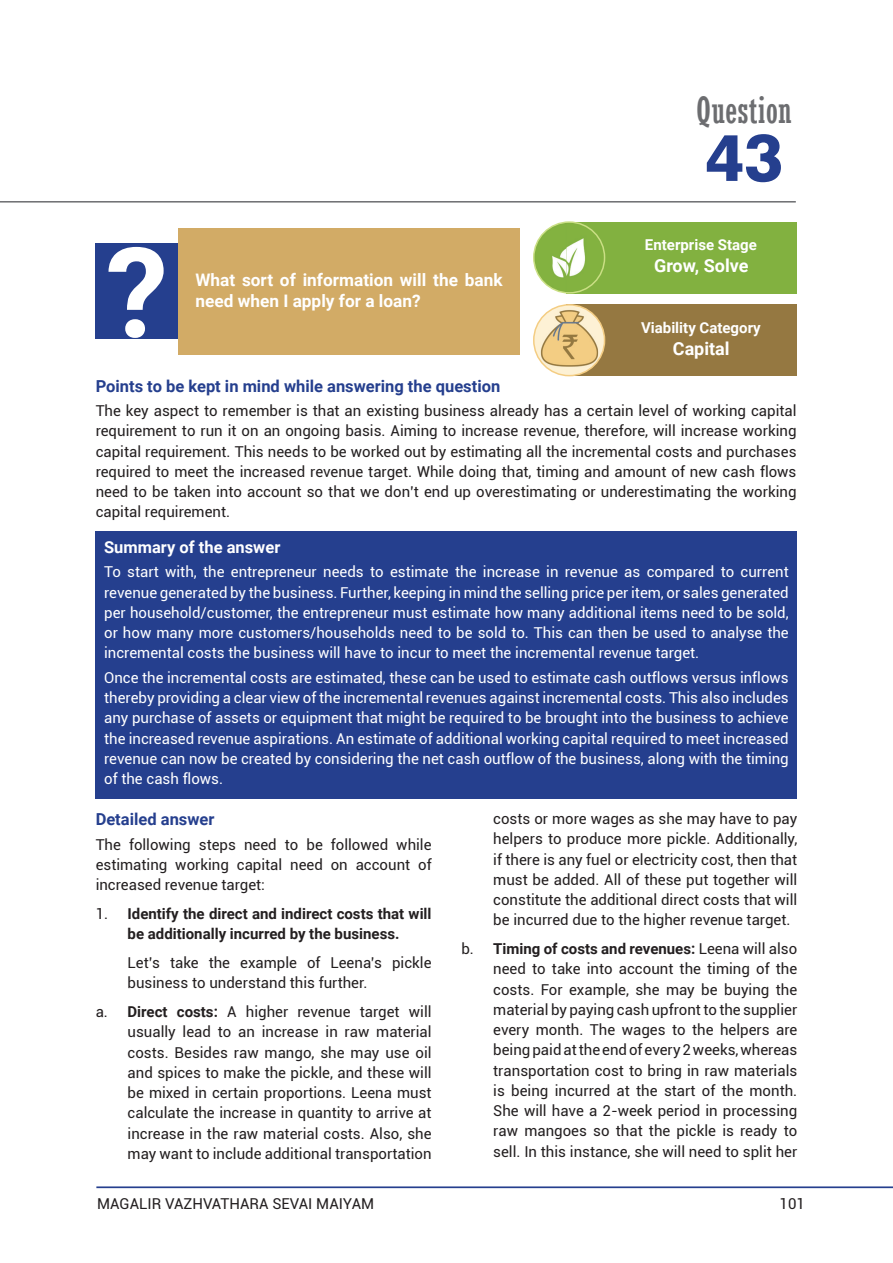
<style>
.page{position:relative;width:893px;height:1263px;background:#fff}
.page>*{position:absolute;margin:0;border:0;box-sizing:border-box;transform-origin:0 0}
.t1{font:700 125.25px "Roboto";color:#fff}
.t2{font:800 66px "Swiss 721 BT";color:#253f8e}
.t3{font:condensed 36px "Rockwell";color:#6c6d70}
.t4{font:700 18px "Roboto";color:#fff}
.t5{font:700 17.25px/20.7px "Roboto";color:#fff}
.t6{font:700 16.5px "Roboto";color:#253f8e}
.t7{font:700 16.5px "Roboto";color:#fff}
.t8{font:15px/20.2px "Roboto";color:#231f20;text-align:justify}
.t9{font:15px/20.2px "Roboto";color:#fff;text-align:justify}
.t10{font:700 15px/20.2px "Roboto";color:#231f20;text-align:center}
.t11{font:700 15px "Roboto";color:#fff}
.s1{font-weight:400}
.s2{font-weight:700}
</style>
<div class="page">
<hr style="left:96px;top:1186px;width:797px;height:2px;background:#253f8e">
<div style="left:96px;top:531px;width:701px;height:268px;background:#253f8e"></div>
<hr style="left:0;top:201px;width:796px;height:2px;background:#6c6d70">
<div style="left:178px;top:228px;width:342px;height:126px;background:#d2ab66"></div>
<div style="left:96px;top:243px;width:82px;height:96px;background:#253f8e"></div>
<div style="left:566px;top:222px;width:231px;height:72px;background:#82b140"></div>
<img style="left:534px;top:224px;width:28px;height:39px">
<img style="left:566px;top:222px;width:39px;height:71px">
<div style="left:533px;top:221px;width:72px;height:73px;border:2px solid #cadf84;border-radius:50%"></div>
<div style="left:566px;top:305px;width:231px;height:71px;background:#957841"></div>
<svg style="left:534px;top:305px;width:71px;height:71px"></svg>
<img style="left:540px;top:307px;width:58px;height:60px">
<div style="left:533px;top:304px;width:72px;height:72px;border:2px solid #f4cd83;border-radius:50%"></div>
<h1 class="t1" style="left:106px;top:205px;width:64px">?</h1>
<p class="t5" style="left:195px;top:269px;width:309px">What sort of information will the bank need when I apply for a loan?</p>
<h3 class="t3" style="left:696px;top:89px;width:97px">Question</h3>
<h2 class="t2" style="left:705px;top:117px;width:79px">43</h2>
<p class="t11" style="left:645px;top:234px;width:113px">Enterprise Stage</p>
<p class="t4" style="left:654px;top:253px;width:96px">Grow, Solve</p>
<p class="t11" style="left:641px;top:317px;width:121px">Viability Category</p>
<p class="t4" style="left:673px;top:336px;width:58px">Capital</p>
<p class="t6" style="left:96px;top:374px;width:406px">Points to be kept in mind while answering the question</p>
<p class="t8" style="left:96px;top:400px;width:702px">The key aspect to remember is that an existing business already has a certain level of working capital requirement to run it on an ongoing basis. Aiming to increase revenue, therefore, will increase working capital requirement. This needs to be worked out by estimating all the incremental costs and purchases required to meet the increased revenue target. While doing that, timing and amount of new cash flows need to be taken into account so that we don’t end up overestimating or underestimating the working capital requirement.</p>
<p class="t7" style="left:104px;top:535px;width:178px">Summary of the answer</p>
<p class="t9" style="left:104px;top:561px;width:686px">To start with, the entrepreneur needs to estimate the increase in revenue as compared to current revenue generated by the business. Further, keeping in mind the selling price per item, or sales generated per household/customer, the entrepreneur must estimate how many additional items need to be sold, or how many more customers/households need to be sold to. This can then be used to analyse the incremental costs the business will have to incur to meet the incremental revenue target.</p>
<p class="t9" style="left:104px;top:667px;width:686px">Once the incremental costs are estimated, these can be used to estimate cash outflows versus inflows thereby providing a clear view of the incremental revenues against incremental costs. This also includes any purchase of assets or equipment that might be required to be brought into the business to achieve the increased revenue aspirations. An estimate of additional working capital required to meet increased revenue can now be created by considering the net cash outflow of the business, along with the timing of the cash flows.</p>
<p class="t6" style="left:96px;top:808px;width:120px">Detailed answer</p>
<p class="t8" style="left:96px;top:834px;width:337px">The following steps need to be followed while estimating working capital need on account of increased revenue target:</p>
<p class="t10" style="left:96px;top:903px;width:337px"><span class="s1">1.</span> Identify the direct and indirect costs that will be additionally incurred by the business.</p>
<p class="t8" style="left:128px;top:952px;width:305px">Let’s take the example of Leena’s pickle business to understand this further.</p>
<p class="t8" style="left:128px;top:1001px;width:306px;text-indent:-32px">a. <span class="s2">Direct costs:</span> A higher revenue target will usually lead to an increase in raw material costs. Besides raw mango, she may use oil and spices to make the pickle, and these will be mixed in certain proportions. Leena must calculate the increase in quantity to arrive at increase in the raw material costs. Also, she may want to include additional transportation</p>
<p class="t8" style="left:493px;top:808px;width:306px">costs or more wages as she may have to pay helpers to produce more pickle. Additionally, if there is any fuel or electricity cost, then that must be added. All of these put together will constitute the additional direct costs that will be incurred due to the higher revenue target.</p>
<p class="t8" style="left:493px;top:938px;width:306px;text-indent:-32px">b. <span class="s2">Timing of costs and revenues:</span> Leena will also need to take into account the timing of the costs. For example, she may be buying the material by paying cash upfront to the supplier every month. The wages to the helpers are being paid at the end of every 2 weeks, whereas transportation cost to bring in raw materials is being incurred at the start of the month.<br>She will have a 2-week period in processing raw mangoes so that the pickle is ready to sell. In this instance, she will need to split her</p>
<p class="t8" style="left:97px;top:1193px;width:279px">MAGALIR VAZHVATHARA SEVAI MAIYAM</p>
<p class="t8" style="left:780px;top:1193px;width:27px">101</p>
</div>
